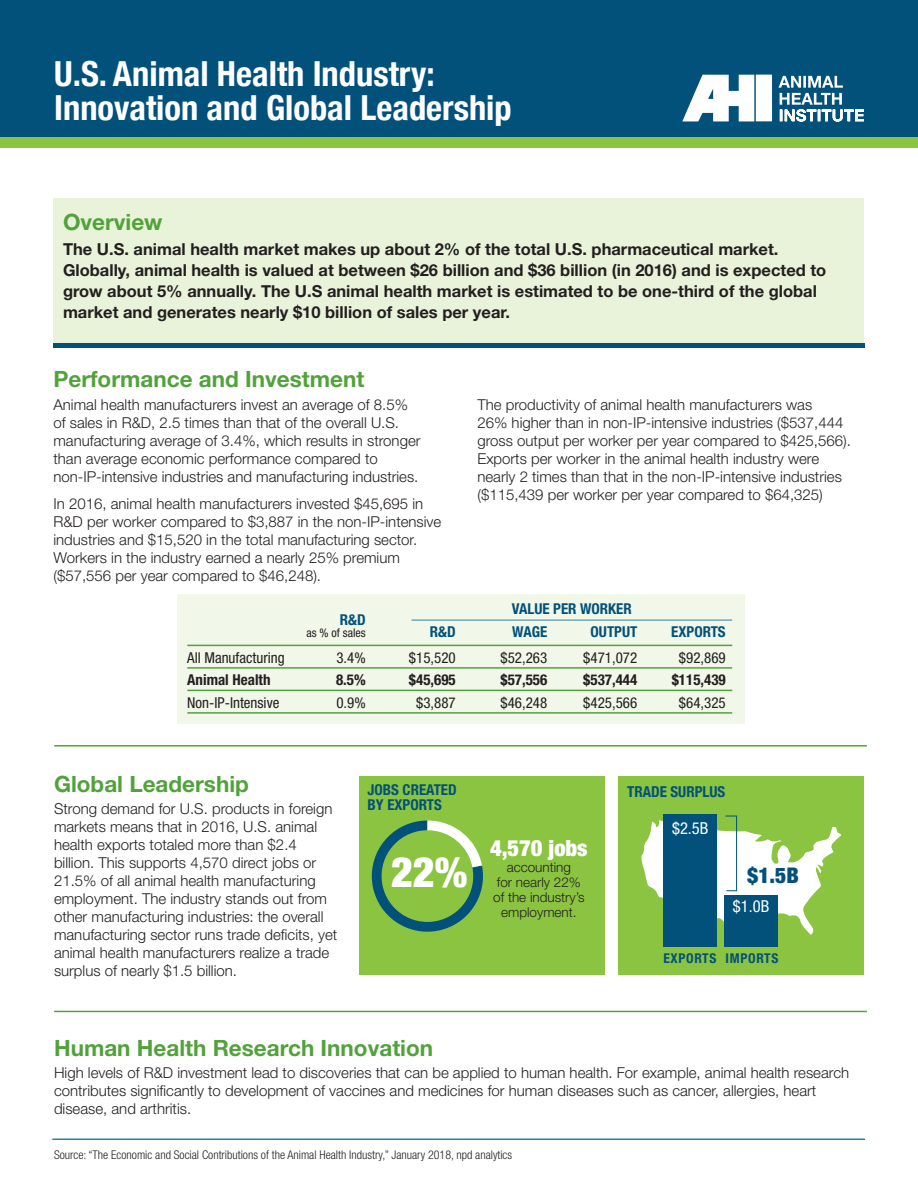
<style>
.page{position:relative;width:918px;height:1188px;background:#fff}
.page>*{position:absolute;margin:0;border:0;box-sizing:border-box;transform-origin:0 0}
.chart_number{font:900 condensed 42px "Helvetica Neue LT Std";color:#fff}
.t1{font:700 condensed 34.5px/34.5px "Helvetica Neue";color:#fff}
.Subhead_1{font:700 22.5px "Helvetica Neue LT Std";color:#52a23c}
.Text{font:900 condensed 22.5px "Helvetica Neue LT Std";color:#fff}
.chart_number-2{font:900 condensed 21.6px "Helvetica Neue LT Std";color:#01517b}
.Text-2{font:700 16.5px/21px "Helvetica Neue LT Std";color:#231f20}
.chart_number-3{font:condensed 16.5px "Helvetica Neue LT Std";color:#fff}
.Text-3{font:300 15px/18px "Helvetica Neue LT Std";color:#231f20}
.new_eco_chart{font:condensed 15px "Helvetica Neue LT Std";color:#231f20}
.new_eco_chart-2{font:700 condensed 15px "Helvetica Neue LT Std";color:#231f20}
.Text-4{font:700 condensed 15px/15px "Helvetica Neue LT Std";color:#01517b}
.chart_header{font:700 condensed 15px "Helvetica Neue LT Std";color:#01517b}
.chart_head{font:700 condensed 15px "Helvetica Neue";color:#01517b}
.Text-5{font:300 13.5px/15px "Helvetica Neue LT Std";color:#231f20;text-align:center}
.chart_caption{font:700 condensed 13.5px "Helvetica Neue LT Std";letter-spacing:.05em;color:#01517b}
.t2{font:300 condensed 12px "Helvetica Neue LT Std";color:#231f20}
.t3{font:condensed 12px "Helvetica Neue LT Std";color:#231f20}
</style>
<div class="page">
<div style="left:177px;top:594px;width:567px;height:130px;background:#f1f7e9"></div>
<div style="left:360px;top:777px;width:245px;height:198px;background:#8bc440"></div>
<div style="left:53px;top:198px;width:811px;height:145px;background:#e8f3d9"></div>
<div style="left:0;top:0;width:918px;height:137px;background:#01517b"></div>
<svg style="left:682px;top:75px;width:182px;height:47px"></svg>
<div style="left:0;top:137px;width:918px;height:11px;background:#8bc440"></div>
<hr style="left:54px;top:1011px;width:813px;height:1px;background:#52a23c">
<hr style="left:54px;top:745px;width:813px;height:2px;background:#52a23c">
<hr style="left:52px;top:1138px;width:813px;height:2px;background:#2e7fa3">
<hr style="left:54px;top:343px;width:811px;height:4px;background:#01517b">
<hr style="left:187px;top:645px;width:545px;height:1px;background:#52a23c">
<hr style="left:187px;top:667px;width:545px;height:2px;background:#52a23c">
<hr style="left:187px;top:690px;width:545px;height:1px;background:#52a23c">
<hr style="left:187px;top:712px;width:545px;height:2px;background:#52a23c">
<div style="left:619px;top:777px;width:245px;height:198px;background:#8bc440"></div>
<div style="left:664px;top:814px;width:53px;height:133px;background:#01517b"></div>
<div style="left:724px;top:895px;width:54px;height:52px;background:#01517b"></div>
<svg style="left:642px;top:815px;width:199px;height:121px"></svg>
<hr style="left:412px;top:620px;width:320px;height:1px;background:#2e7fa3">
<svg style="left:371px;top:820px;width:112px;height:112px"></svg>
<p class="t1" style="left:54px;top:54px;width:459px">U.S. Animal Health Industry:<br>Innovation and Global Leadership</p>
<p class="Subhead_1" style="left:63px;top:208px;width:101px">Overview</p>
<p class="Text-2" style="left:63px;top:239px;width:765px">The U.S. animal health market makes up about 2% of the total U.S. pharmaceutical market.<br>Globally, animal health is valued at between $26 billion and $36 billion (in 2016) and is expected to grow about 5% annually. The U.S animal health market is estimated to be one-third of the global market and generates nearly $10 billion of sales per year.</p>
<p class="Subhead_1" style="left:53px;top:365px;width:312px">Performance and Investment</p>
<p class="Text-3" style="left:53px;top:395px;width:369px">Animal health manufacturers invest an average of 8.5% of sales in R&amp;D, 2.5 times than that of the overall U.S. manufacturing average of 3.4%, which results in stronger than average economic performance compared to non-IP-intensive industries and manufacturing industries.</p>
<p class="Text-3" style="left:53px;top:494px;width:389px">In 2016, animal health manufacturers invested $45,695 in R&amp;D per worker compared to $3,887 in the non-IP-intensive industries and $15,520 in the total manufacturing sector.<br>Workers in the industry earned a nearly 25% premium ($57,556 per year compared to $46,248).</p>
<p class="Text-3" style="left:477px;top:395px;width:375px">The productivity of animal health manufacturers was<br>26% higher than in non-IP-intensive industries ($537,444 gross output per worker per year compared to $425,566).<br>Exports per worker in the animal health industry were nearly 2 times than that in the non-IP-intensive industries ($115,439 per worker per year compared to $64,325)</p>
<p class="chart_header" style="left:512px;top:600px;width:122px">VALUE PER WORKER</p>
<p class="Text-4" style="left:340px;top:612px;width:27px">R&amp;D</p>
<p class="t3" style="left:307px;top:626px;width:61px">as % of sales</p>
<p class="Text-4" style="left:430px;top:624px;width:27px">R&amp;D</p>
<p class="Text-4" style="left:512px;top:624px;width:37px">WAGE</p>
<p class="Text-4" style="left:591px;top:624px;width:48px">OUTPUT</p>
<p class="Text-4" style="left:671px;top:624px;width:56px">EXPORTS</p>
<p class="new_eco_chart" style="left:187px;top:649px;width:99px">All Manufacturing</p>
<p class="new_eco_chart" style="left:336px;top:649px;width:31px">3.4%</p>
<p class="new_eco_chart" style="left:409px;top:649px;width:48px">$15,520</p>
<p class="new_eco_chart" style="left:500px;top:649px;width:48px">$52,263</p>
<p class="new_eco_chart" style="left:583px;top:649px;width:55px">$471,072</p>
<p class="new_eco_chart" style="left:679px;top:649px;width:48px">$92,869</p>
<p class="new_eco_chart-2" style="left:187px;top:671px;width:85px">Animal Health</p>
<p class="new_eco_chart-2" style="left:336px;top:671px;width:31px">8.5%</p>
<p class="new_eco_chart-2" style="left:409px;top:671px;width:48px">$45,695</p>
<p class="new_eco_chart-2" style="left:500px;top:671px;width:48px">$57,556</p>
<p class="new_eco_chart-2" style="left:583px;top:671px;width:55px">$537,444</p>
<p class="new_eco_chart-2" style="left:672px;top:671px;width:55px">$115,439</p>
<p class="new_eco_chart" style="left:187px;top:694px;width:94px">Non-IP-Intensive</p>
<p class="new_eco_chart" style="left:336px;top:694px;width:31px">0.9%</p>
<p class="new_eco_chart" style="left:416px;top:694px;width:41px">$3,887</p>
<p class="new_eco_chart" style="left:500px;top:694px;width:48px">$46,248</p>
<p class="new_eco_chart" style="left:583px;top:694px;width:55px">$425,566</p>
<p class="new_eco_chart" style="left:679px;top:694px;width:48px">$64,325</p>
<p class="Subhead_1" style="left:54px;top:770px;width:196px">Global Leadership</p>
<p class="Text-3" style="left:54px;top:800px;width:285px">Strong demand for U.S. products in foreign markets means that in 2016, U.S. animal health exports totaled more than $2.4 billion. This supports 4,570 direct jobs or 21.5% of all animal health manufacturing employment. The industry stands out from other manufacturing industries: the overall manufacturing sector runs trade deficits, yet animal health manufacturers realize a trade surplus of nearly $1.5 billion.</p>
<p class="Text-4" style="left:368px;top:782px;width:91px">JOBS CREATED<br>BY EXPORTS</p>
<p class="chart_number" style="left:391px;top:846px;width:78px">22%</p>
<p class="Text" style="left:490px;top:834px;width:99px">4,570 jobs</p>
<p class="Text-5" style="left:493px;top:860px;width:93px">accounting<br>for nearly 22% of the industry’s employment.</p>
<p class="chart_head" style="left:627px;top:779px;width:100px">TRADE SURPLUS</p>
<p class="chart_number-3" style="left:672px;top:818px;width:38px">$2.5B</p>
<p class="chart_caption" style="left:663px;top:950px;width:55px">EXPORTS</p>
<p class="chart_number-2" style="left:747px;top:862px;width:53px">$1.5B</p>
<p class="chart_number-3" style="left:733px;top:897px;width:38px">$1.0B</p>
<p class="chart_caption" style="left:726px;top:950px;width:54px">IMPORTS</p>
<p class="Subhead_1" style="left:54px;top:1034px;width:381px">Human Health Research Innovation</p>
<p class="Text-3" style="left:54px;top:1064px;width:797px">High levels of R&amp;D investment lead to discoveries that can be applied to human health. For example, animal health research contributes significantly to development of vaccines and medicines for human diseases such as cancer, allergies, heart disease, and arthritis.</p>
<p class="t2" style="left:54px;top:1148px;width:460px">Source: “The Economic and Social Contributions of the Animal Health Industry,” January 2018, npd analytics</p>
</div>
